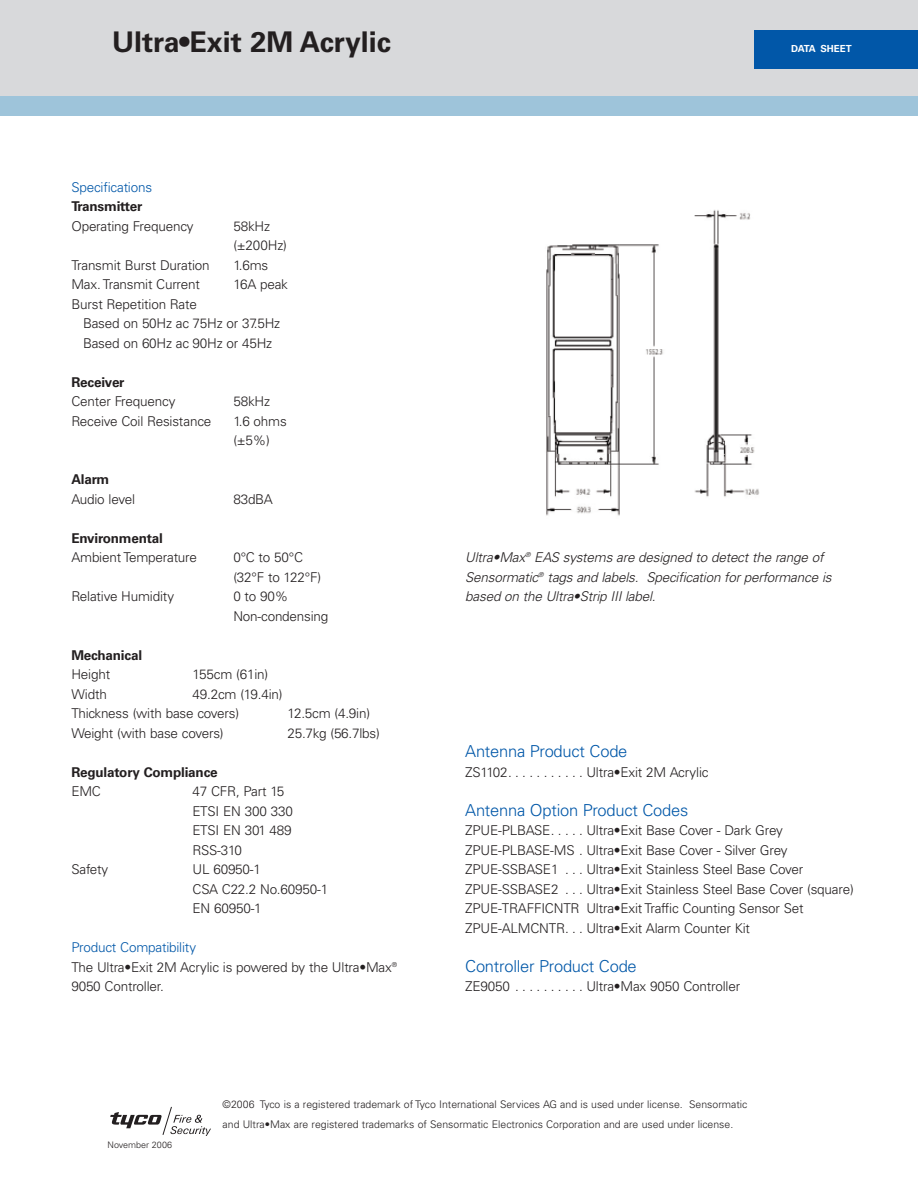
<style>
.page{position:relative;width:918px;height:1188px;background:#fff}
.page>*{position:absolute;margin:0;border:0;box-sizing:border-box;transform-origin:0 0}
.t1{font:700 28.5px "Univers";color:#231f20}
.t2{font:300 16.5px "Univers";letter-spacing:-.015em;color:#0157a8}
.t3{font:300 13.5px/19.5px "Univers";letter-spacing:-.015em;color:#231f20}
.t4{font:italic 300 13.5px/19.5px "Univers";letter-spacing:-.015em;color:#231f20}
.t5{font:700 13.5px "Univers";letter-spacing:-.015em;color:#231f20}
.t6{font:300 13.5px "Univers";letter-spacing:-.015em;color:#0157a8}
.t7{font:300 10.5px/19.5px "Univers";color:#231f20}
.t8{font:700 9.75px "Univers";color:#fff}
.t9{font:300 9px "Univers";color:#231f20}
.s1{color:#0157a8}
</style>
<div class="page">
<div style="left:0;top:0;width:918px;height:115px;background:#d8d9db"></div>
<div style="left:755px;top:31px;width:163px;height:38px;background:#0157a8"></div>
<div style="left:0;top:96px;width:918px;height:19px;background:#9ec4da"></div>
<svg style="left:110px;top:1107px;width:101px;height:29px"></svg>
<img style="left:546px;top:210px;width:213px;height:306px">
<h1 class="t1" style="left:112px;top:32px;width:280px">Ultra•Exit 2M Acrylic</h1>
<p class="t6" style="left:71px;top:182px;width:82px">Specifications</p>
<p class="t5" style="left:71px;top:201px;width:72px">Transmitter</p>
<p class="t3" style="left:71px;top:217px;width:124px">Operating Frequency</p>
<p class="t3" style="left:233px;top:217px;width:55px">58kHz (±200Hz)</p>
<p class="t3" style="left:71px;top:256px;width:140px">Transmit Burst Duration</p>
<p class="t3" style="left:233px;top:256px;width:36px">1.6ms</p>
<p class="t3" style="left:71px;top:276px;width:130px">Max. Transmit Current</p>
<p class="t3" style="left:233px;top:276px;width:56px">16A peak</p>
<p class="t3" style="left:83px;top:295px;width:199px;text-indent:-12px">Burst Repetition Rate<br>Based on 50Hz ac 75Hz or 37.5Hz<br>Based on 60Hz ac 90Hz or 45Hz</p>
<p class="t5" style="left:71px;top:377px;width:55px">Receiver</p>
<p class="t3" style="left:71px;top:393px;width:106px">Center Frequency</p>
<p class="t3" style="left:233px;top:393px;width:38px">58kHz</p>
<p class="t3" style="left:71px;top:412px;width:142px">Receive Coil Resistance</p>
<p class="t3" style="left:233px;top:412px;width:55px">1.6 ohms (±5%)</p>
<p class="t5" style="left:71px;top:474px;width:39px">Alarm</p>
<p class="t3" style="left:71px;top:490px;width:65px">Audio level</p>
<p class="t3" style="left:233px;top:490px;width:41px">83dBA</p>
<p class="t5" style="left:71px;top:533px;width:93px">Environmental</p>
<p class="t3" style="left:71px;top:549px;width:127px">Ambient Temperature</p>
<p class="t3" style="left:233px;top:549px;width:89px">0°C to 50°C (32°F to 122°F)</p>
<p class="t3" style="left:71px;top:588px;width:104px">Relative Humidity</p>
<p class="t3" style="left:233px;top:588px;width:97px">0 to 90%<br>Non-condensing</p>
<p class="t5" style="left:71px;top:650px;width:72px">Mechanical</p>
<p class="t3" style="left:71px;top:666px;width:40px">Height</p>
<p class="t3" style="left:193px;top:666px;width:77px">155cm (61in)</p>
<p class="t3" style="left:71px;top:685px;width:37px">Width</p>
<p class="t3" style="left:71px;top:685px;width:213px;text-indent:121px">49.2cm (19.4in)<br>Thickness (with base covers)</p>
<p class="t3" style="left:287px;top:705px;width:84px">12.5cm (4.9in)</p>
<p class="t3" style="left:71px;top:724px;width:154px">Weight (with base covers)</p>
<p class="t3" style="left:287px;top:724px;width:94px">25.7kg (56.7lbs)</p>
<p class="t5" style="left:71px;top:767px;width:148px">Regulatory Compliance</p>
<p class="t3" style="left:71px;top:783px;width:31px">EMC</p>
<p class="t3" style="left:193px;top:783px;width:102px">47 CFR, Part 15<br>ETSI EN 300 330<br>ETSI EN 301 489<br>RSS-310</p>
<p class="t3" style="left:71px;top:861px;width:39px">Safety</p>
<p class="t3" style="left:193px;top:861px;width:137px">UL 60950-1<br>CSA C22.2 No.60950-1<br>EN 60950-1</p>
<p class="t3" style="left:71px;top:939px;width:327px"><span class="s1">Product Compatibility<br></span>The Ultra•Exit 2M Acrylic is powered by the Ultra•Max<sup>®<br></sup>9050 Controller.</p>
<p class="t8" style="left:791px;top:45px;width:62px">DATA SHEET</p>
<p class="t4" style="left:465px;top:549px;width:368px">Ultra•Max<sup>®</sup> EAS systems are designed to detect the range of<br>Sensormatic<sup>®</sup> tags and labels. Specification for performance is based on the Ultra•Strip III label.</p>
<p class="t2" style="left:465px;top:745px;width:164px">Antenna Product Code</p>
<p class="t3" style="left:465px;top:763px;width:245px">ZS1102. . . . . . . . . . . Ultra•Exit 2M Acrylic</p>
<p class="t2" style="left:465px;top:804px;width:225px">Antenna Option Product Codes</p>
<p class="t3" style="left:465px;top:822px;width:390px">ZPUE-PLBASE. . . . . Ultra•Exit Base Cover - Dark Grey ZPUE-PLBASE-MS . Ultra•Exit Base Cover - Silver Grey ZPUE-SSBASE1 . . . Ultra•Exit Stainless Steel Base Cover ZPUE-SSBASE2 . . . Ultra•Exit Stainless Steel Base Cover (square)<br>ZPUE-TRAFFICNTR Ultra•Exit Traffic Counting Sensor Set ZPUE-ALMCNTR. . . Ultra•Exit Alarm Counter Kit</p>
<p class="t2" style="left:465px;top:960px;width:173px">Controller Product Code</p>
<p class="t3" style="left:465px;top:978px;width:276px">ZE9050 . . . . . . . . . . Ultra•Max 9050 Controller</p>
<p class="t9" style="left:108px;top:1142px;width:66px">November 2006</p>
<p class="t7" style="left:223px;top:1096px;width:526px">©2006 Tyco is a registered trademark of Tyco International Services AG and is used under license. Sensormatic and Ultra•Max are registered trademarks of Sensormatic Electronics Corporation and are used under license.</p>
</div>
